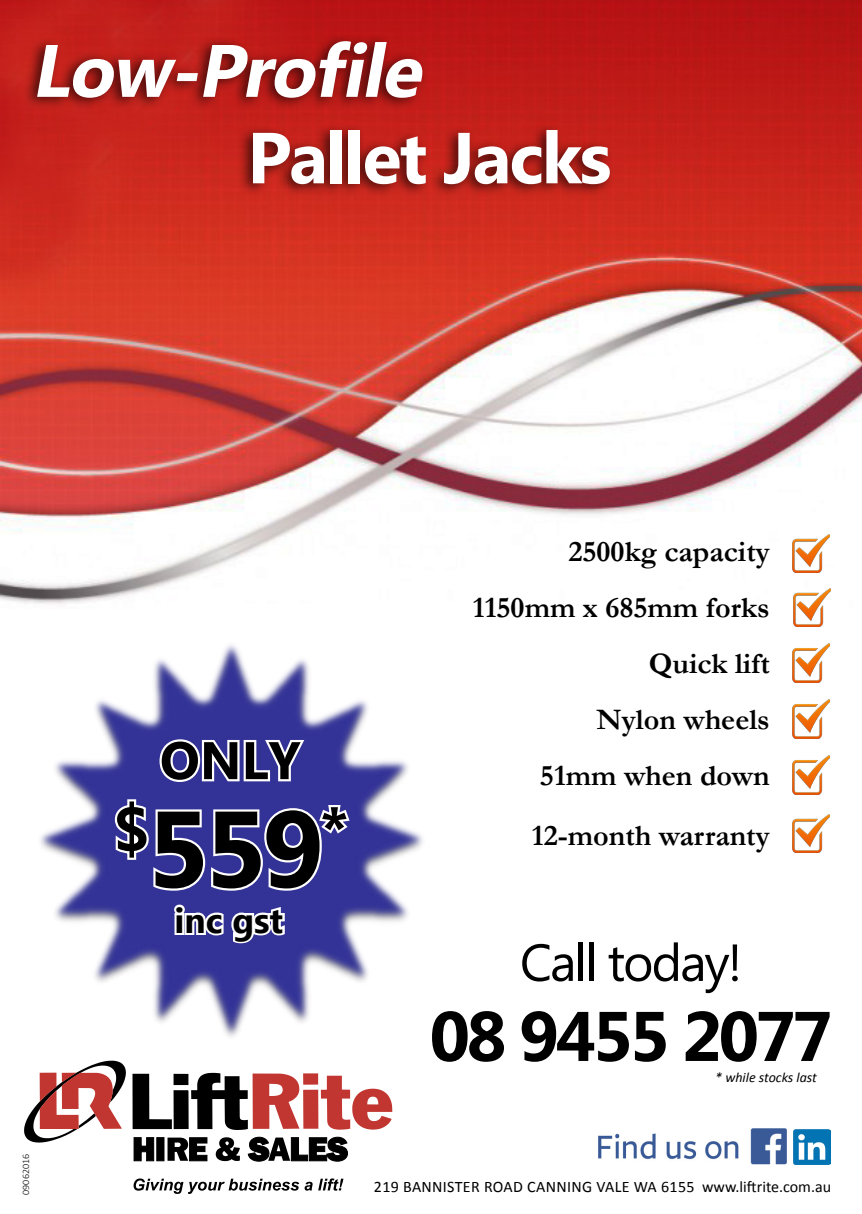
<style>
.page{position:relative;width:862px;height:1214px;background:#fff}
.page>*{position:absolute;margin:0;border:0;box-sizing:border-box;transform-origin:0 0}
.t1{font:700 107.8px "Ebrima";color:#000}
.t2{font:italic 700 74px "Ebrima";color:#fff}
.t3{font:700 72px "Ebrima";letter-spacing:-.03em;color:#fff}
.t4{font:700 70px "Ebrima";letter-spacing:-.05em;color:#000}
.t5{font:700 52.8px "Ebrima";color:#000}
.t6{font:52px "Ebrima";letter-spacing:-.04em;color:#000}
.t7{font:700 35.2px "Ebrima";color:#000}
.t8{font:700 30px "Garamond";color:#000}
.t9{font:16px "Calibri";letter-spacing:.02em;color:#000}
.t10{font:italic 14px "Calibri";color:#000}
.t11{font:300 10px "Calibri";color:#000}
</style>
<div class="page">
<img style="left:40px;top:645px;width:383px;height:392px">
<img style="left:0;top:0;width:862px;height:604px">
<div style="left:22px;top:33px;width:593px;height:164px;background:#000;opacity:.65"></div>
<svg style="left:24px;top:1060px;width:368px;height:101px"></svg>
<svg style="left:134px;top:1178px;width:165px;height:15px"></svg>
<svg style="left:305px;top:1178px;width:38px;height:12px"></svg>
<svg style="left:157px;top:736px;width:151px;height:49px"></svg>
<svg style="left:112px;top:797px;width:240px;height:95px"></svg>
<svg style="left:170px;top:900px;width:118px;height:45px"></svg>
<img style="left:792px;top:534px;width:37px;height:38px">
<img style="left:793px;top:588px;width:37px;height:38px">
<img style="left:792px;top:644px;width:37px;height:38px">
<img style="left:792px;top:700px;width:37px;height:38px">
<img style="left:792px;top:756px;width:37px;height:38px">
<img style="left:792px;top:814px;width:37px;height:38px">
<img style="left:598px;top:1128px;width:189px;height:37px">
<img style="left:794px;top:1129px;width:36px;height:35px">
<p class="t2" style="left:31px;top:16px;width:411px">Low-Profile</p>
<p class="t3" style="left:247px;top:104px;width:366px">Pallet Jacks</p>
<p class="t11" style="left:20px;top:1194px;width:42px;rotate:-90deg">09062016</p>
<p class="t5" style="left:160px;top:721px;width:142px">ONLY</p>
<p class="t1" style="left:113px;top:768px;width:237px"><sup>$</sup>559<sup>*</sup></p>
<p class="t7" style="left:174px;top:894px;width:110px">inc gst</p>
<p class="t8" style="left:568px;top:531px;width:203px">2500kg capacity</p>
<p class="t8" style="left:473px;top:587px;width:298px">1150mm x 685mm forks</p>
<p class="t8" style="left:649px;top:643px;width:122px">Quick lift</p>
<p class="t8" style="left:596px;top:699px;width:175px">Nylon wheels</p>
<p class="t8" style="left:540px;top:755px;width:231px">51mm when down</p>
<p class="t8" style="left:532px;top:815px;width:239px">12-month warranty</p>
<p class="t6" style="left:520px;top:925px;width:224px">Call today!</p>
<p class="t4" style="left:430px;top:983px;width:404px">08 9455 2077</p>
<p class="t10" style="left:715px;top:1067px;width:103px">* while stocks last</p>
<p class="t9" style="left:374px;top:1175px;width:459px">219 BANNISTER ROAD CANNING VALE WA 6155 www.liftrite.com.au</p>
</div>
